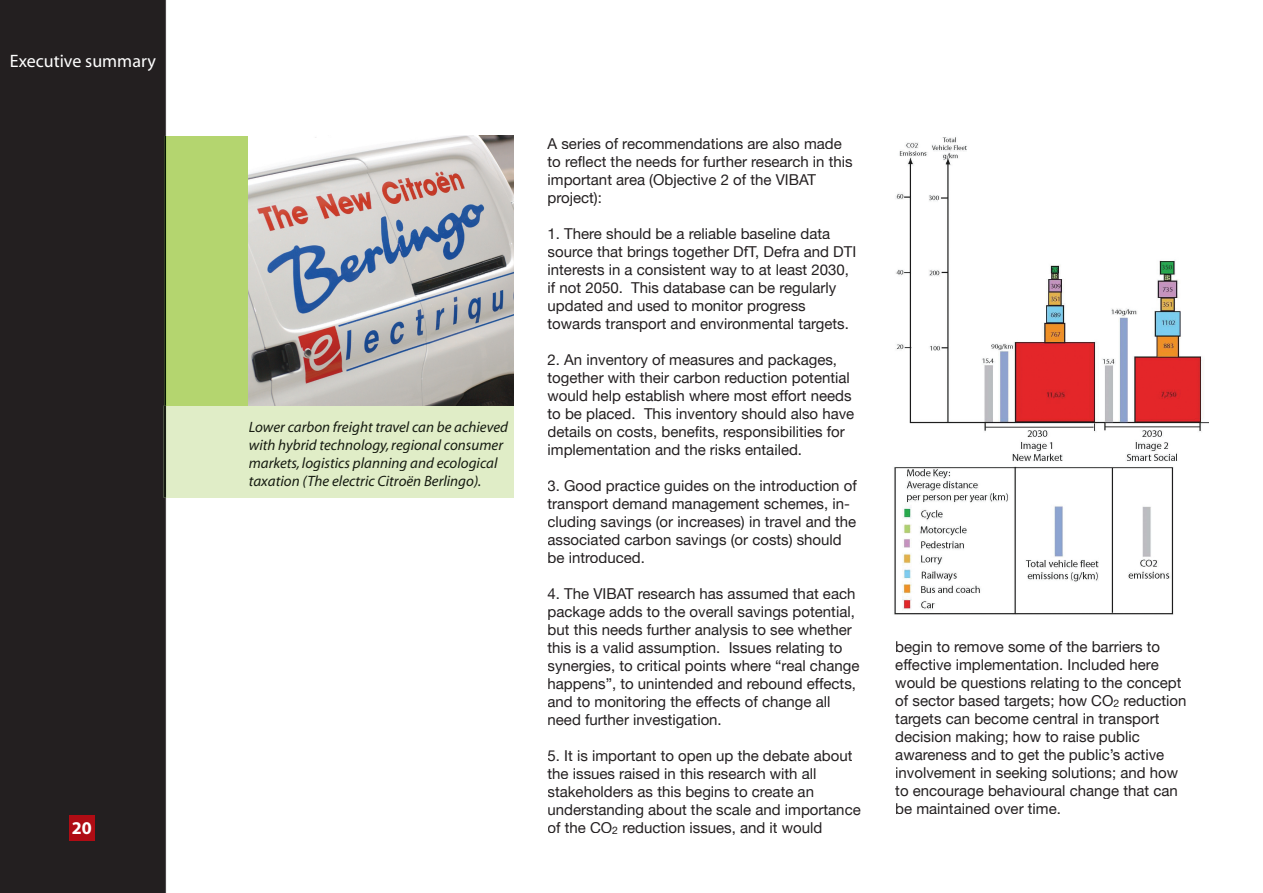
<style>
.page{position:relative;width:1263px;height:893px;background:#fff}
.page>*{position:absolute;margin:0;border:0;box-sizing:border-box;transform-origin:0 0}
.t1{font:18px "Myriad";color:#fff}
.t2{font:700 18px "Myriad";color:#fff}
.t3{font:15px/18px "Helvetica Neue";color:#231f20}
.t4{font:italic 15px/18px "Myriad";color:#161b11}
</style>
<div class="page">
<div style="left:0;top:0;width:160px;height:893px;background:#231f20"></div>
<div style="left:69px;top:815px;width:26px;height:26px;background:#af0c14"></div>
<img style="left:248px;top:136px;width:265px;height:270px">
<div style="left:165px;top:136px;width:83px;height:271px;background:#b4d56f"></div>
<div style="left:164px;top:406px;width:349px;height:91px;background:#e0edc7"></div>
<svg style="left:160px;top:0;width:6px;height:893px;background:#262523"></svg>
<img style="left:894px;top:137px;width:315px;height:478px">
<p class="t1" style="left:10px;top:52px;width:147px">Executive summary</p>
<p class="t2" style="left:72px;top:818px;width:21px">20</p>
<p class="t4" style="left:249px;top:418px;width:261px">Lower carbon freight travel can be achieved with hybrid technology, regional consumer markets, logistics planning and ecological taxation (The electric Citroën Berlingo).</p>
<p class="t3" style="left:548px;top:134px;width:307px">A series of recommendations are also made to reflect the needs for further research in this important area (Objective 2 of the VIBAT project):</p>
<p class="t3" style="left:548px;top:224px;width:310px">1. There should be a reliable baseline data source that brings together DfT, Defra and DTI interests in a consistent way to at least 2030, if not 2050. This database can be regularly updated and used to monitor progress towards transport and environmental targets.</p>
<p class="t3" style="left:548px;top:350px;width:308px">2. An inventory of measures and packages, together with their carbon reduction potential would help establish where most effort needs to be placed. This inventory should also have details on costs, benefits, responsibilities for implementation and the risks entailed.</p>
<p class="t3" style="left:548px;top:476px;width:311px">3. Good practice guides on the introduction of transport demand management schemes, in&shy;cluding savings (or increases) in travel and the associated carbon savings (or costs) should be introduced.</p>
<p class="t3" style="left:548px;top:584px;width:313px">4. The VIBAT research has assumed that each package adds to the overall savings potential, but this needs further analysis to see whether this is a valid assumption. Issues relating to synergies, to critical points where “real change happens”, to unintended and rebound effects, and to monitoring the effects of change all need further investigation.</p>
<p class="t3" style="left:548px;top:746px;width:315px">5. It is important to open up the debate about the issues raised in this research with all stakeholders as this begins to create an understanding about the scale and importance of the CO<sub>2</sub> reduction issues, and it would</p>
<p class="t3" style="left:895px;top:637px;width:293px">begin to remove some of the barriers to effective implementation. Included here would be questions relating to the concept of sector based targets; how CO<sub>2</sub> reduction targets can become central in transport decision making; how to raise public awareness and to get the public’s active involvement in seeking solutions; and how to encourage behavioural change that can be maintained over time.</p>
</div>
